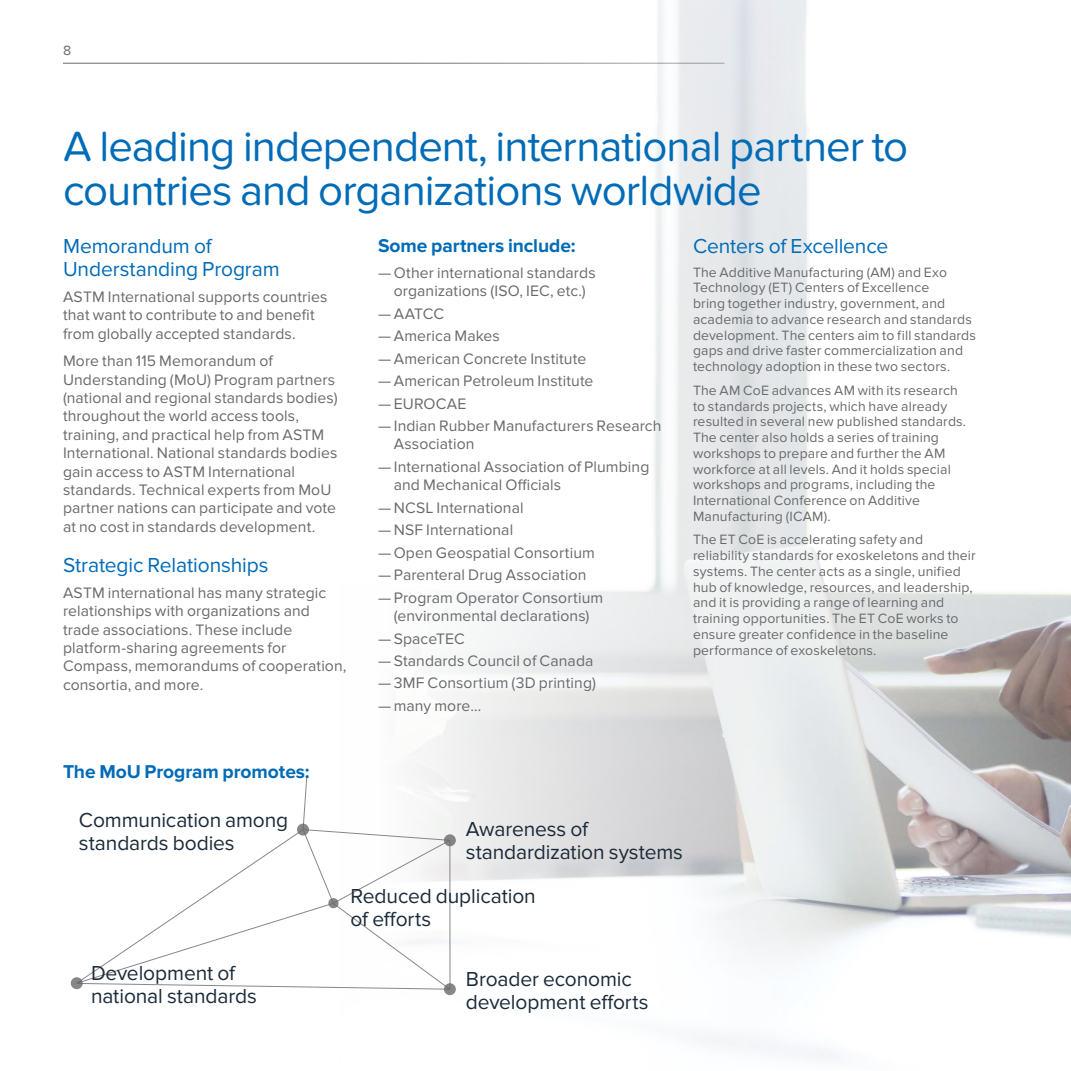
<style>
.page{position:relative;width:1071px;height:1071px;background:#fff}
.page>*{position:absolute;margin:0;border:0;box-sizing:border-box;transform-origin:0 0}
.Title_20_20pt_Soft_Regular{font:43.75px/43.8px "Proxima Nova Soft";letter-spacing:-.02em;color:#006bb7}
._12_13pt_Regular{font:21px/22.8px "Proxima Nova";letter-spacing:-.005em;color:#1c2b39}
._12_13pt_Regular-2{font:21px/22.8px "Proxima Nova";letter-spacing:-.005em;color:#006bb7}
.Body_Subhead_9_10_5pt_Bold{font:700 19.25px "Proxima Nova";letter-spacing:-.005em;color:#006bb7}
.Body_Text_9_10_5pt_Regular{font:15.75px/18.4px "Proxima Nova";letter-spacing:.005em;color:#696a6d}
.Body_Text_8_9pt_Regular{font:14px/15.8px "Proxima Nova";letter-spacing:.01em;color:#696a6d}
.s1{font-family:"Proxima Nova Soft"}
</style>
<div class="page">
<hr style="left:63px;top:63px;width:661px;height:1px;background:#696a6d">
<img style="left:339px;top:0;width:732px;height:1060px">
<div style="left:444px;top:834px;width:12px;height:12px;background:#848587;border-radius:50%"></div>
<div style="left:71px;top:977px;width:12px;height:12px;background:#87878a;border-radius:50%"></div>
<svg style="left:444px;top:983px;width:12px;height:12px"></svg>
<svg style="left:76px;top:776px;width:375px;height:214px"></svg>
<p class="Body_Text_8_9pt_Regular" style="left:63px;top:43px;width:10px">8</p>
<p class="Title_20_20pt_Soft_Regular" style="left:63px;top:125px;width:847px">A leading independent, international partner to countries and organizations worldwide</p>
<p class="_12_13pt_Regular-2" style="left:63px;top:235px;width:218px">Memorandum of<br>Understanding Program</p>
<p class="Body_Text_9_10_5pt_Regular" style="left:63px;top:288px;width:266px">ASTM International supports countries that want to contribute to and benefit from globally accepted standards.</p>
<p class="Body_Text_9_10_5pt_Regular" style="left:63px;top:352px;width:276px">More than 115 Memorandum of Understanding (MoU) Program partners (national and regional standards bodies) throughout the world access tools, training, and practical help from ASTM International. National standards bodies gain access to ASTM International standards. Technical experts from MoU partner nations can participate and vote at no cost in standards development.</p>
<p class="_12_13pt_Regular-2" style="left:63px;top:554px;width:207px">Strategic Relationships</p>
<p class="Body_Text_9_10_5pt_Regular" style="left:63px;top:584px;width:285px">ASTM international has many strategic relationships with organizations and trade associations. These include platform-sharing agreements for Compass, memorandums of cooperation, consortia, and more.</p>
<p class="Body_Subhead_9_10_5pt_Bold" style="left:378px;top:234px;width:199px">Some partners include:</p>
<p class="Body_Text_9_10_5pt_Regular" style="left:378px;top:264px;width:219px;text-align:center"><span class="s1">—</span> Other international standards organizations (ISO, IEC, etc.)</p>
<p class="Body_Text_9_10_5pt_Regular" style="left:378px;top:305px;width:67px"><span class="s1">—</span> AATCC</p>
<p class="Body_Text_9_10_5pt_Regular" style="left:378px;top:327px;width:123px"><span class="s1">—</span> America Makes</p>
<p class="Body_Text_9_10_5pt_Regular" style="left:378px;top:350px;width:210px"><span class="s1">—</span> American Concrete Institute</p>
<p class="Body_Text_9_10_5pt_Regular" style="left:378px;top:372px;width:217px"><span class="s1">—</span> American Petroleum Institute</p>
<p class="Body_Text_9_10_5pt_Regular" style="left:378px;top:394px;width:90px"><span class="s1">—</span> EUROCAE</p>
<p class="Body_Text_9_10_5pt_Regular" style="left:394px;top:417px;width:269px;text-indent:-16px"><span class="s1">—</span> Indian Rubber Manufacturers Research<br>Association</p>
<p class="Body_Text_9_10_5pt_Regular" style="left:394px;top:458px;width:257px;text-indent:-16px"><span class="s1">—</span> International Association of Plumbing and Mechanical Officials</p>
<p class="Body_Text_9_10_5pt_Regular" style="left:378px;top:499px;width:147px"><span class="s1">—</span> NCSL International</p>
<p class="Body_Text_9_10_5pt_Regular" style="left:378px;top:521px;width:137px"><span class="s1">—</span> NSF International</p>
<p class="Body_Text_9_10_5pt_Regular" style="left:378px;top:544px;width:218px"><span class="s1">—</span> Open Geospatial Consortium</p>
<p class="Body_Text_9_10_5pt_Regular" style="left:378px;top:566px;width:210px"><span class="s1">—</span> Parenteral Drug Association</p>
<p class="Body_Text_9_10_5pt_Regular" style="left:378px;top:589px;width:227px;text-align:center"><span class="s1">—</span> Program Operator Consortium (environmental declarations)</p>
<p class="Body_Text_9_10_5pt_Regular" style="left:378px;top:629px;width:88px"><span class="s1">—</span> SpaceTEC</p>
<p class="Body_Text_9_10_5pt_Regular" style="left:378px;top:652px;width:217px"><span class="s1">—</span> Standards Council of Canada</p>
<p class="Body_Text_9_10_5pt_Regular" style="left:378px;top:674px;width:219px"><span class="s1">—</span> 3MF Consortium (3D printing)</p>
<p class="Body_Text_9_10_5pt_Regular" style="left:378px;top:697px;width:105px"><span class="s1">—</span> many more…</p>
<p class="_12_13pt_Regular-2" style="left:693px;top:235px;width:197px">Centers of Excellence</p>
<p class="Body_Text_8_9pt_Regular" style="left:693px;top:264px;width:285px">The Additive Manufacturing (AM) and Exo Technology (ET) Centers of Excellence<br>bring together industry, government, and academia to advance research and standards development. The centers aim to fill standards gaps and drive faster commercialization and technology adoption in these two sectors.</p>
<p class="Body_Text_8_9pt_Regular" style="left:693px;top:382px;width:275px">The AM CoE advances AM with its research to standards projects, which have already resulted in several new published standards.<br>The center also holds a series of training workshops to prepare and further the AM workforce at all levels. And it holds special workshops and programs, including the International Conference on Additive Manufacturing (ICAM).</p>
<p class="Body_Text_8_9pt_Regular" style="left:693px;top:532px;width:284px">The ET CoE is accelerating safety and reliability standards for exoskeletons and their systems. The center acts as a single, unified hub of knowledge, resources, and leadership, and it is providing a range of learning and training opportunities. The ET CoE works to ensure greater confidence in the baseline performance of exoskeletons.</p>
<p class="Body_Subhead_9_10_5pt_Bold" style="left:63px;top:761px;width:248px">The MoU Program promotes:</p>
<p class="_12_13pt_Regular" style="left:79px;top:809px;width:211px">Communication among standards bodies</p>
<p class="_12_13pt_Regular" style="left:91px;top:962px;width:167px">Development of national standards</p>
<p class="_12_13pt_Regular" style="left:466px;top:818px;width:219px">Awareness of standardization systems</p>
<p class="_12_13pt_Regular" style="left:351px;top:885px;width:187px">Reduced duplication of efforts</p>
<p class="_12_13pt_Regular" style="left:466px;top:968px;width:184px">Broader economic development efforts</p>
</div>
